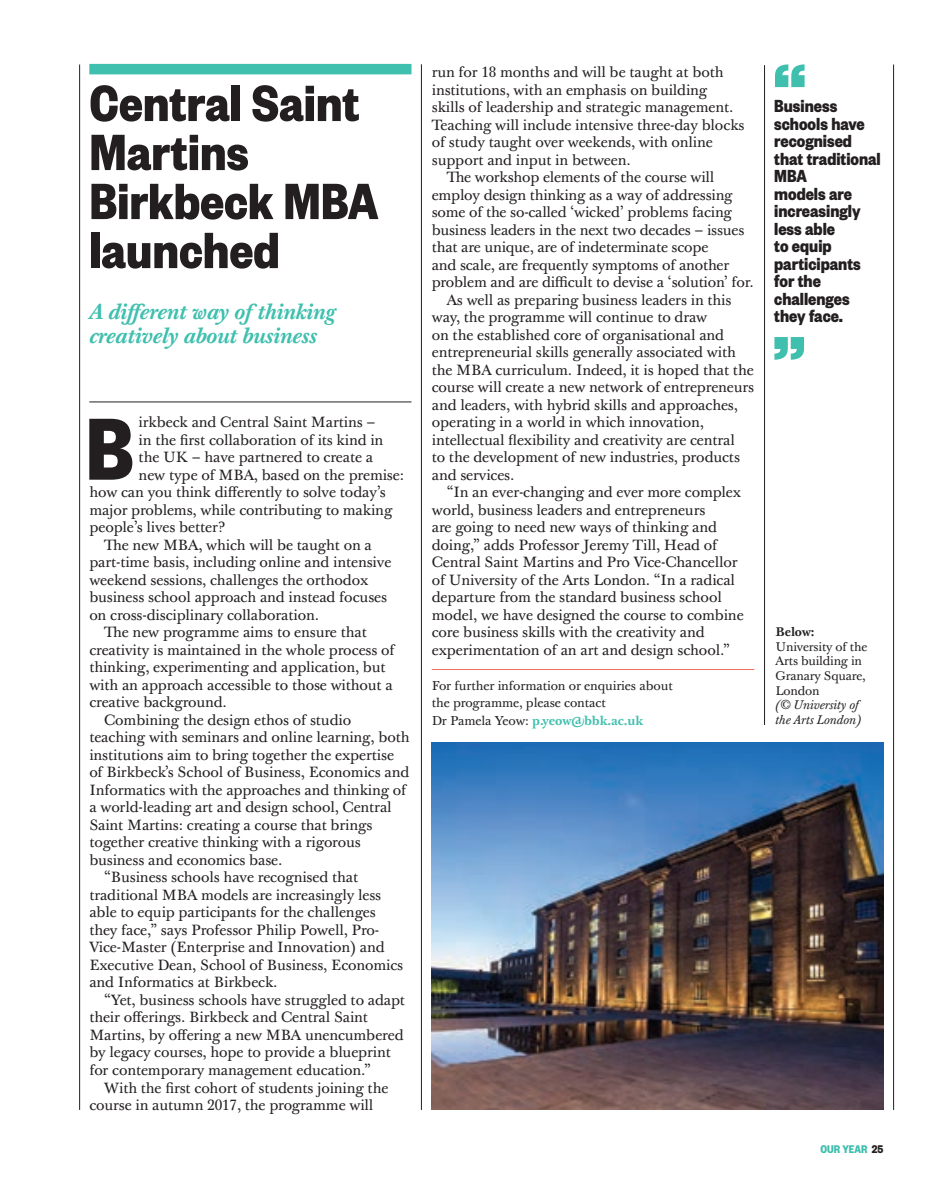
<style>
.page{position:relative;width:943px;height:1191px;background:#fff}
.page>*{position:absolute;margin:0;border:0;box-sizing:border-box;transform-origin:0 0}
.t1{font:700 96.6px "Founders Grotesk Cond";color:#231f20}
.t2{font:700 84px "Founders Grotesk Cond";color:#3fbfae}
.t3{font:700 56px/49px "Founders Grotesk Cond";color:#231f20}
.t4{font:italic 700 21px/24.5px "Baskerville 10 Pro";letter-spacing:-.01em;color:#3fbfae}
.t5{font:700 19.25px/17.5px "Founders Grotesk Cond";color:#231f20}
.t6{font:14.53px "Baskerville 10 Pro";letter-spacing:-.01em;color:#231f20}
.t7{font:12.6px/17.5px "Baskerville 10 Pro";letter-spacing:-.01em;color:#231f20}
.t8{font:12.25px/14.7px "Baskerville 10 Pro";letter-spacing:-.015em;color:#231f20}
.t9{font:italic 12.25px/14.7px "Baskerville 10 Pro";color:#231f20}
.t10{font:700 12.25px "Founders Grotesk Cond";color:#3fbfae}
.t11{font:700 12.25px "Baskerville 10 Pro";color:#231f20}
.s1{font-weight:700;color:#3fbfae}
.s2{color:#231f20}
</style>
<div class="page">
<hr style="left:893px;top:64px;width:1px;height:1046px;background:#231f20">
<hr style="left:79px;top:64px;width:1px;height:1046px;background:#231f20">
<hr style="left:89px;top:401px;width:322px;height:1px;background:#231f20">
<hr style="left:432px;top:669px;width:322px;height:1px;background:#f26f62">
<hr style="left:421px;top:64px;width:1px;height:1046px;background:#231f20">
<hr style="left:764px;top:65px;width:1px;height:660px;background:#231f20">
<div style="left:89px;top:64px;width:322px;height:10px;background:#3fbfae"></div>
<img style="left:432px;top:743px;width:451px;height:367px">
<h3 class="t3" style="left:89px;top:76px;width:290px">Central Saint<br>Martins<br>Birkbeck MBA launched</h3>
<h3 class="t4" style="left:89px;top:300px;width:248px">A different way ofthinking creatively about business</h3>
<h1 class="t1" style="left:86px;top:388px;width:50px">B</h1>
<p class="t6" style="left:139px;top:413px;width:238px">irkbeck and Central Saint Martins –</p>
<p class="t6" style="left:139px;top:430px;width:246px">in the first collaboration of its kind in</p>
<p class="t6" style="left:139px;top:448px;width:236px">the UK – have partnered to create a</p>
<p class="t6" style="left:139px;top:465px;width:267px">new type of MBA, based on the premise:</p>
<p class="t6" style="left:89px;top:483px;width:298px">how can you think differently to solve today’s</p>
<p class="t6" style="left:89px;top:500px;width:304px">major problems, while contributing to making</p>
<p class="t6" style="left:89px;top:518px;width:137px">people’s lives better?</p>
<p class="t6" style="left:104px;top:535px;width:269px">The new MBA, which will be taught on a</p>
<p class="t6" style="left:89px;top:553px;width:303px">part-time basis, including online and intensive</p>
<p class="t6" style="left:89px;top:570px;width:280px">weekend sessions, challenges the orthodox</p>
<p class="t6" style="left:89px;top:588px;width:299px">business school approach and instead focuses</p>
<p class="t6" style="left:89px;top:605px;width:231px">on cross-disciplinary collaboration.</p>
<p class="t6" style="left:104px;top:623px;width:264px">The new programme aims to ensure that</p>
<p class="t6" style="left:89px;top:640px;width:307px">creativity is maintained in the whole process of</p>
<p class="t6" style="left:89px;top:658px;width:298px">thinking, experimenting and application, but</p>
<p class="t6" style="left:89px;top:675px;width:305px">with an approach accessible to those without a</p>
<p class="t6" style="left:89px;top:693px;width:139px">creative background.</p>
<p class="t6" style="left:104px;top:710px;width:248px">Combining the design ethos of studio</p>
<p class="t6" style="left:89px;top:728px;width:322px">teaching with seminars and online learning, both</p>
<p class="t6" style="left:89px;top:746px;width:306px">institutions aim to bring together the expertise</p>
<p class="t6" style="left:89px;top:763px;width:321px">of Birkbeck’s School of Business, Economics and</p>
<p class="t6" style="left:89px;top:781px;width:318px">Informatics with the approaches and thinking of</p>
<p class="t6" style="left:89px;top:798px;width:304px">a world-leading art and design school, Central</p>
<p class="t6" style="left:89px;top:816px;width:284px">Saint Martins: creating a course that brings</p>
<p class="t6" style="left:89px;top:833px;width:273px">together creative thinking with a rigorous</p>
<p class="t6" style="left:89px;top:851px;width:195px">business and economics base.</p>
<p class="t6" style="left:104px;top:868px;width:255px">“Business schools have recognised that</p>
<p class="t6" style="left:89px;top:886px;width:293px">traditional MBA models are increasingly less</p>
<p class="t6" style="left:89px;top:903px;width:288px">able to equip participants for the challenges</p>
<p class="t6" style="left:89px;top:921px;width:291px">they face,” says Professor Philip Powell, Pro-</p>
<p class="t6" style="left:89px;top:938px;width:297px">Vice-Master (Enterprise and Innovation) and</p>
<p class="t6" style="left:89px;top:956px;width:315px">Executive Dean, School of Business, Economics</p>
<p class="t6" style="left:89px;top:973px;width:190px">and Informatics at Birkbeck.</p>
<p class="t6" style="left:104px;top:991px;width:302px">“Yet, business schools have struggled to adapt</p>
<p class="t6" style="left:89px;top:1008px;width:280px">their offerings. Birkbeck and Central Saint</p>
<p class="t6" style="left:89px;top:1026px;width:316px">Martins, by offering a new MBA unencumbered</p>
<p class="t6" style="left:89px;top:1043px;width:303px">by legacy courses, hope to provide a blueprint</p>
<p class="t6" style="left:89px;top:1061px;width:283px">for contemporary management education.”</p>
<p class="t6" style="left:104px;top:1078px;width:286px">With the first cohort of students joining the</p>
<p class="t6" style="left:89px;top:1096px;width:285px">course in autumn 2017, the programme will</p>
<p class="t6" style="left:432px;top:63px;width:293px">run for 18 months and will be taught at both</p>
<p class="t6" style="left:432px;top:80px;width:277px">institutions, with an emphasis on building</p>
<p class="t6" style="left:432px;top:98px;width:303px">skills of leadership and strategic management.</p>
<p class="t6" style="left:432px;top:115px;width:314px">Teaching will include intensive three-day blocks</p>
<p class="t6" style="left:432px;top:133px;width:283px">of study taught over weekends, with online</p>
<p class="t6" style="left:432px;top:150px;width:200px">support and input in between.</p>
<p class="t6" style="left:446px;top:168px;width:269px">The workshop elements of the course will</p>
<p class="t6" style="left:432px;top:186px;width:302px">employ design thinking as a way of addressing</p>
<p class="t6" style="left:432px;top:203px;width:302px">some of the so-called ‘wicked’ problems facing</p>
<p class="t6" style="left:432px;top:221px;width:314px">business leaders in the next two decades – issues</p>
<p class="t6" style="left:432px;top:238px;width:278px">that are unique, are of indeterminate scope</p>
<p class="t6" style="left:432px;top:256px;width:299px">and scale, are frequently symptoms of another</p>
<p class="t6" style="left:432px;top:273px;width:323px">problem and are difficult to devise a ‘solution’ for.</p>
<p class="t6" style="left:446px;top:291px;width:286px">As well as preparing business leaders in this</p>
<p class="t6" style="left:432px;top:308px;width:277px">way, the programme will continue to draw</p>
<p class="t6" style="left:432px;top:326px;width:294px">on the established core of organisational and</p>
<p class="t6" style="left:432px;top:343px;width:305px">entrepreneurial skills generally associated with</p>
<p class="t6" style="left:432px;top:361px;width:323px">the MBA curriculum. Indeed, it is hoped that the</p>
<p class="t6" style="left:432px;top:378px;width:324px">course will create a new network of entrepreneurs</p>
<p class="t6" style="left:432px;top:396px;width:308px">and leaders, with hybrid skills and approaches,</p>
<p class="t6" style="left:432px;top:413px;width:274px">operating in a world in which innovation,</p>
<p class="t6" style="left:432px;top:431px;width:305px">intellectual flexibility and creativity are central</p>
<p class="t6" style="left:432px;top:448px;width:310px">to the development of new industries, products</p>
<p class="t6" style="left:432px;top:465px;width:84px">and services.</p>
<p class="t6" style="left:446px;top:483px;width:296px">“In an ever-changing and ever more complex</p>
<p class="t6" style="left:432px;top:500px;width:275px">world, business leaders and entrepreneurs</p>
<p class="t6" style="left:432px;top:518px;width:287px">are going to need new ways of thinking and</p>
<p class="t6" style="left:432px;top:535px;width:287px">doing,” adds Professor Jeremy Till, Head of</p>
<p class="t6" style="left:432px;top:553px;width:307px">Central Saint Martins and Pro Vice-Chancellor</p>
<p class="t6" style="left:432px;top:571px;width:305px">of University of the Arts London. “In a radical</p>
<p class="t6" style="left:432px;top:588px;width:292px">departure from the standard business school</p>
<p class="t6" style="left:432px;top:606px;width:313px">model, we have designed the course to combine</p>
<p class="t6" style="left:432px;top:623px;width:274px">core business skills with the creativity and</p>
<p class="t6" style="left:432px;top:641px;width:299px">experimentation of an art and design school.”</p>
<p class="t7" style="left:432px;top:677px;width:242px">For further information or enquiries about the programme, please contact<br>Dr Pamela Yeow: <span class="s1">p.yeow@bbk.ac.uk</span></p>
<h2 class="t2" style="left:772px;top:38px;width:36px">“</h2>
<h3 class="t5" style="left:774px;top:96px;width:108px">Business schools have recognised that traditional<br>MBA<br>models are increasingly less able<br>to equip participants for the challenges they face.</h3>
<h2 class="t2" style="left:772px;top:311px;width:36px">”</h2>
<p class="t11" style="left:775px;top:624px;width:41px">Below:</p>
<p class="t8" style="left:775px;top:639px;width:93px">University of the<br>Arts building in<br>Granary Square,<br>London</p>
<p class="t9" style="left:775px;top:698px;width:87px">(© University of the Arts London)</p>
<p class="t10" style="left:820px;top:1141px;width:65px">OUR YEAR <span class="s2">25</span></p>
</div>
